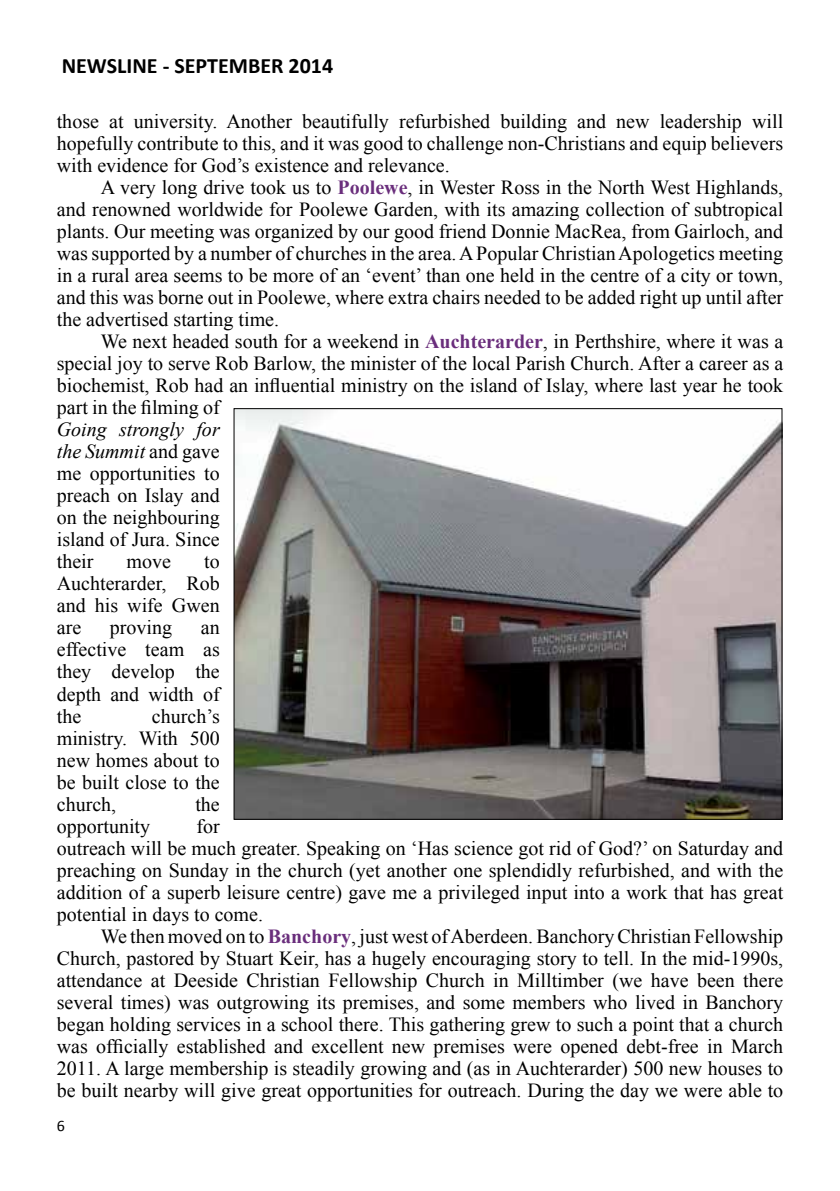
<style>
.page{position:relative;width:840px;height:1191px;background:#fff}
.page>*{position:absolute;margin:0;border:0;box-sizing:border-box;transform-origin:0 0}
.t1{font:700 22px "Calibri";color:#000}
.t2{font:20px/22px "Times New Roman";color:#000;text-align:justify}
.t3{font:16px "Calibri";color:#000}
.s1{font-weight:700;color:#6a2e7c}
.s2{font-style:italic}
</style>
<div class="page">
<img style="left:236px;top:410px;width:543px;height:407px">
<p class="t1" style="left:62px;top:52px;width:273px">NEWSLINE - SEPTEMBER 2014</p>
<p class="t2" style="left:57px;top:110px;width:727px">those at university. Another beautifully refurbished building and new leadership will hopefully contribute to this, and it was good to challenge non-Christians and equip believers with evidence for God’s existence and relevance.</p>
<p class="t2" style="left:57px;top:176px;width:727px;text-indent:44px">A very long drive took us to <span class="s1">Poolewe</span>, in Wester Ross in the North West Highlands, and renowned worldwide for Poolewe Garden, with its amazing collection of subtropical plants. Our meeting was organized by our good friend Donnie MacRea, from Gairloch, and was supported by a number of churches in the area. A Popular Christian Apologetics meeting in a rural area seems to be more of an ‘event’ than one held in the centre of a city or town, and this was borne out in Poolewe, where extra chairs needed to be added right up until after the advertised starting time.</p>
<p class="t2" style="left:57px;top:330px;width:727px;text-indent:44px">We next headed south for a weekend in <span class="s1">Auchterarder</span>, in Perthshire, where it was a special joy to serve Rob Barlow, the minister of the local Parish Church. After a career as a biochemist, Rob had an influential ministry on the island of Islay, where last year he took part in the filming of</p>
<p class="t2" style="left:57px;top:418px;width:164px"><span class="s2">Going strongly for the Summit</span> and gave me opportunities to preach on Islay and on the neighbouring island of Jura. Since their</p>
<p class="t2" style="left:57px;top:550px;width:164px;text-indent:147px">to Auchterarder, Rob and his wife Gwen are</p>
<p class="t2" style="left:126px;top:550px;width:46px">move</p>
<p class="t2" style="left:110px;top:616px;width:64px">proving</p>
<p class="t2" style="left:57px;top:616px;width:164px;text-indent:144px">an effective team as they develop the depth and width of the</p>
<p class="t2" style="left:57px;top:704px;width:164px;text-indent:95px">church’s ministry. With 500 new homes about to be built close to the church,</p>
<p class="t2" style="left:195px;top:792px;width:26px">the</p>
<p class="t2" style="left:57px;top:814px;width:95px">opportunity</p>
<p class="t2" style="left:57px;top:814px;width:727px;text-align:left;text-indent:140px">for<br>outreach will be much greater. Speaking on ‘Has science got rid of God?’ on Saturday and preaching on Sunday in the church (yet another one splendidly refurbished, and with the addition of a superb leisure centre) gave me a privileged input into a work that has great potential in days to come.</p>
<p class="t2" style="left:57px;top:924px;width:727px;text-indent:44px">We then moved on to <span class="s1">Banchory</span>, just west of Aberdeen. Banchory Christian Fellowship Church, pastored by Stuart Keir, has a hugely encouraging story to tell. In the mid-1990s, attendance at Deeside Christian Fellowship Church in Milltimber (we have been there several times) was outgrowing its premises, and some members who lived in Banchory began holding services in a school there. This gathering grew to such a point that a church was officially established and excellent new premises were opened debt-free in March 2011. A large membership is steadily growing and (as in Auchterarder) 500 new houses to be built nearby will give great opportunities for outreach. During the day we were able to</p>
<p class="t3" style="left:57px;top:1115px;width:10px">6</p>
</div>
